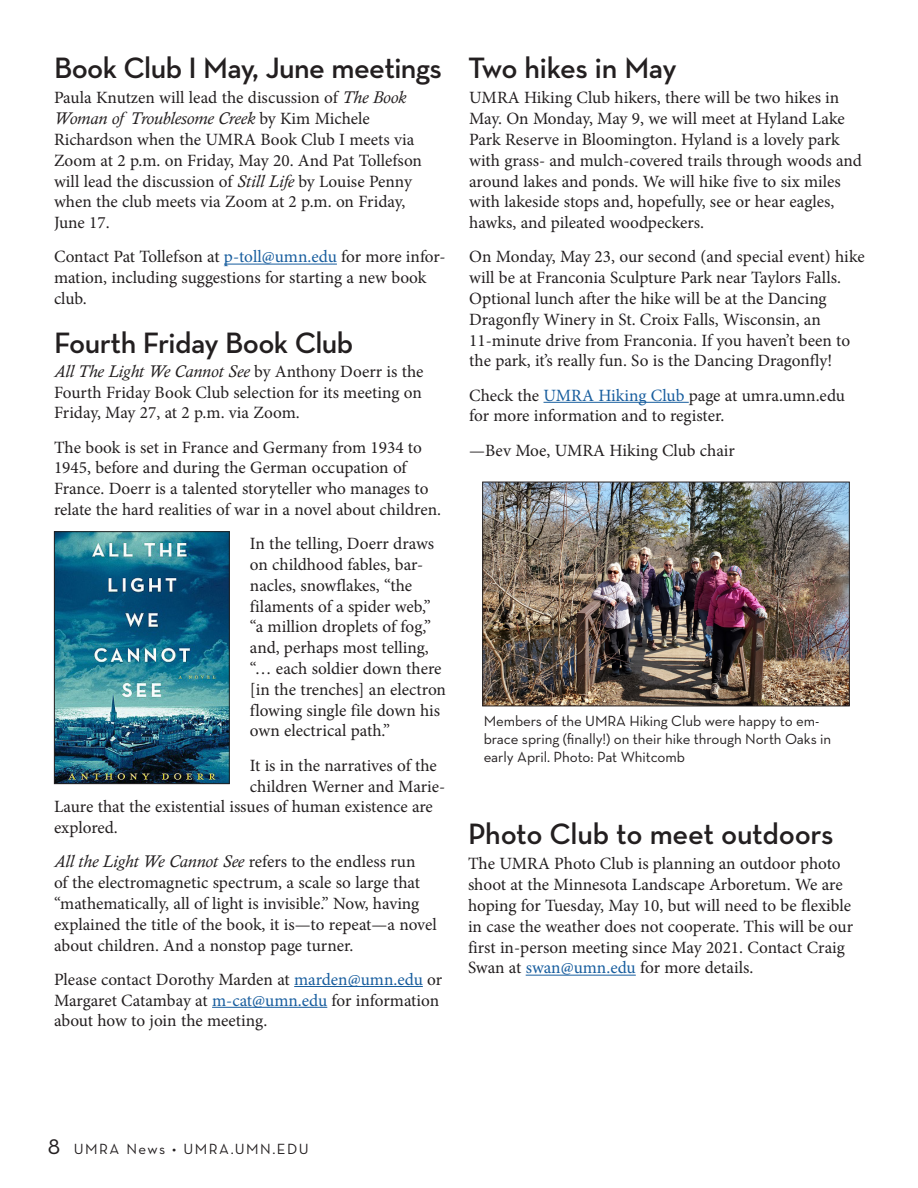
<style>
.page{position:relative;width:918px;height:1188px;background:#fff}
.page>*{position:absolute;margin:0;border:0;box-sizing:border-box;transform-origin:0 0}
.Main_headline{font:600 30px "Neutraface Text";letter-spacing:-.02em;color:#231f20}
.Body_copy{font:17.25px/20.9px "Minion Pro";color:#231f20}
.t1{font:15px/18px "Neutraface Text";letter-spacing:-.005em;color:#231f20}
.t2{font:15px "Neutraface Text";letter-spacing:.1em;color:#231f20}
.s1{font-family:"Calisto";font-style:italic}
.s2{color:#175d9e}
.s3{font-size:24px}
</style>
<div class="page">
<img style="left:484px;top:484px;width:364px;height:220px">
<div style="left:482px;top:482px;width:368px;height:224px;border:1px solid #231f20"></div>
<hr style="left:544px;top:402px;width:145px;height:1px;background:#175d9e">
<hr style="left:224px;top:264px;width:113px;height:1px;background:#175d9e">
<hr style="left:294px;top:986px;width:129px;height:1px;background:#175d9e">
<hr style="left:212px;top:1007px;width:115px;height:1px;background:#175d9e">
<img style="left:56px;top:533px;width:172px;height:249px">
<div style="left:54px;top:531px;width:176px;height:253px;border:1px solid #231f20"></div>
<hr style="left:526px;top:975px;width:110px;height:1px;background:#175d9e">
<p class="Main_headline" style="left:54px;top:49px;width:390px">Book Club I May, June meetings</p>
<p class="Main_headline" style="left:468px;top:49px;width:210px">Two hikes in May</p>
<p class="Body_copy" style="left:54px;top:88px;width:370px">Paula Knutzen will lead the discussion of <span class="s1">The Book Woman of Troublesome Creek</span> by Kim Michele Richardson when the UMRA Book Club I meets via Zoom at 2 p.m. on Friday, May 20. And Pat Tollefson will lead the discussion of <span class="s1">Still Life</span> by Louise Penny when the club meets via Zoom at 2 p.m. on Friday, June 17.</p>
<p class="Body_copy" style="left:54px;top:247px;width:393px">Contact Pat Tollefson at <span class="s2">p-toll@umn.edu</span> for more infor&shy;mation, including suggestions for starting a new book club.</p>
<p class="Main_headline" style="left:54px;top:324px;width:301px">Fourth Friday Book Club</p>
<p class="Body_copy" style="left:54px;top:361px;width:371px;text-align:justify"><span class="s1">All The Light We Cannot See</span> by Anthony Doerr is the Fourth Friday Book Club selection for its meeting on Friday, May 27, at 2 p.m. via Zoom.</p>
<p class="Body_copy" style="left:54px;top:437px;width:389px">The book is set in France and Germany from 1934 to 1945, before and during the German occupation of France. Doerr is a talented storyteller who manages to relate the hard realities of war in a novel about children.</p>
<p class="Body_copy" style="left:250px;top:534px;width:198px">In the telling, Doerr draws on childhood fables, bar&shy;nacles, snowflakes, “the filaments of a spider web,” “a million droplets of fog,” and, perhaps most telling, “… each soldier down there [in the trenches] an electron flowing single file down his own electrical path.”</p>
<p class="Body_copy" style="left:250px;top:755px;width:188px">It is in the narratives of the</p>
<p class="Body_copy" style="left:250px;top:776px;width:197px">children Werner and Marie-</p>
<p class="Body_copy" style="left:54px;top:796px;width:380px">Laure that the existential issues of human existence are</p>
<p class="Body_copy" style="left:54px;top:817px;width:65px">explored.</p>
<p class="Body_copy" style="left:54px;top:852px;width:384px"><span class="s1">All the Light We Cannot See</span> refers to the endless run<br>of the electromagnetic spectrum, a scale so large that “mathematically, all of light is invisible.” Now, having explained the title of the book, it is—to repeat—a novel about children. And a nonstop page turner.</p>
<p class="Body_copy" style="left:54px;top:969px;width:390px">Please contact Dorothy Marden at <span class="s2">marden@umn.edu</span> or<br>Margaret Catambay at <span class="s2">m-cat@umn.edu</span> for information about how to join the meeting.</p>
<p class="Body_copy" style="left:469px;top:88px;width:394px">UMRA Hiking Club hikers, there will be two hikes in May. On Monday, May 9, we will meet at Hyland Lake Park Reserve in Bloomington. Hyland is a lovely park with grass- and mulch-covered trails through woods and around lakes and ponds. We will hike five to six miles with lakeside stops and, hopefully, see or hear eagles, hawks, and pileated woodpeckers.</p>
<p class="Body_copy" style="left:469px;top:247px;width:397px">On Monday, May 23, our second (and special event) hike will be at Franconia Sculpture Park near Taylors Falls.<br>Optional lunch after the hike will be at the Dancing Dragonfly Winery in St. Croix Falls, Wisconsin, an 11-minute drive from Franconia. If you haven’t been to the park, it’s really fun. So is the Dancing Dragonfly!</p>
<p class="Body_copy" style="left:469px;top:385px;width:377px">Check the <span class="s2">UMRA Hiking Club</span> page at umra.umn.edu for more information and to register.</p>
<p class="Body_copy" style="left:469px;top:440px;width:267px">—Bev Moe, UMRA Hiking Club chair</p>
<p class="t1" style="left:484px;top:711px;width:349px">Members of the UMRA Hiking Club were happy to em&shy;brace spring (finally!) on their hike through North Oaks in early April. Photo: Pat Whitcomb</p>
<p class="Main_headline" style="left:468px;top:815px;width:367px">Photo Club to meet outdoors</p>
<p class="Body_copy" style="left:468px;top:854px;width:387px">The UMRA Photo Club is planning an outdoor photo shoot at the Minnesota Landscape Arboretum. We are hoping for Tuesday, May 10, but will need to be flexible in case the weather does not cooperate. This will be our first in-person meeting since May 2021. Contact Craig Swan at <span class="s2">swan@umn.edu</span> for more details.</p>
<p class="t2" style="left:48px;top:1140px;width:263px"><span class="s3">8</span> UMRA News • UMRA.UMN.EDU</p>
</div>
